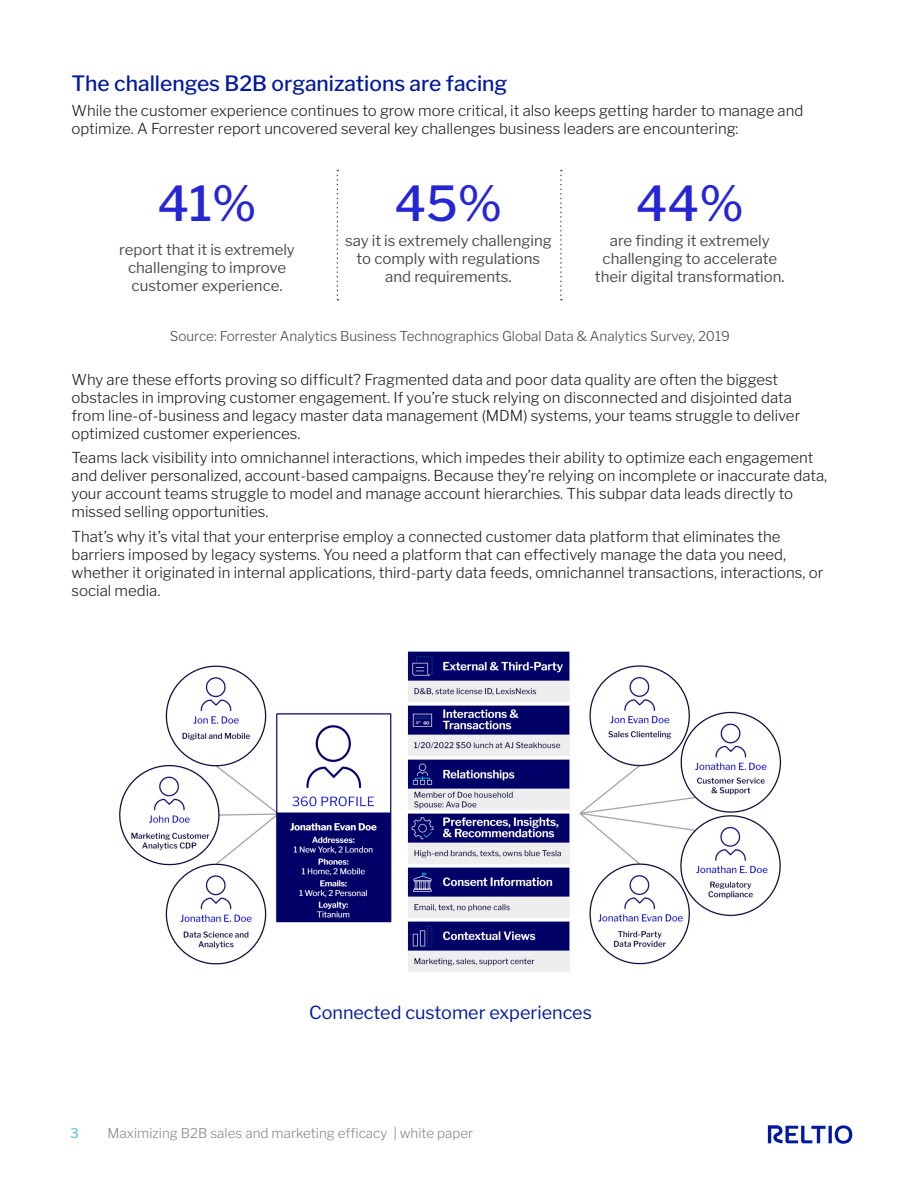
<style>
.page{position:relative;width:918px;height:1188px;background:#fff}
.page>*{position:absolute;margin:0;border:0;box-sizing:border-box;transform-origin:0 0}
.t1{font:500 48px "Libre Franklin";color:#2626d4}
.t2{font:500 21px "Libre Franklin";color:#00199f}
.t3{font:18px "Libre Franklin";color:#00199f}
.t4{font:300 15px/18px "Libre Franklin";color:#231f20}
.t5{font:15px/18px "Libre Franklin";color:#4b4c4d;text-align:center}
.t6{font:300 13.5px "Libre Franklin";color:#4b4c4d}
.t7{font:300 13.5px "Libre Franklin";color:#898a8e}
.t8{font:500 13.5px "Libre Franklin";color:#6cccdc}
</style>
<div class="page">
<svg style="left:768px;top:1125px;width:84px;height:19px"></svg>
<svg style="left:337px;top:170px;width:1px;height:130px"></svg>
<svg style="left:560px;top:170px;width:2px;height:130px"></svg>
<img style="left:119px;top:651px;width:663px;height:321px">
<p class="t2" style="left:72px;top:67px;width:437px">The challenges B2B organizations are facing</p>
<p class="t4" style="left:72px;top:100px;width:733px">While the customer experience continues to grow more critical, it also keeps getting harder to manage and optimize. A Forrester report uncovered several key challenges business leaders are encountering:</p>
<p class="t1" style="left:158px;top:166px;width:101px">41%</p>
<p class="t5" style="left:119px;top:239px;width:177px">report that it is extremely challenging to improve customer experience.</p>
<p class="t1" style="left:395px;top:166px;width:109px">45%</p>
<p class="t5" style="left:345px;top:230px;width:208px">say it is extremely challenging to comply with regulations and requirements.</p>
<p class="t1" style="left:636px;top:166px;width:109px">44%</p>
<p class="t5" style="left:595px;top:230px;width:191px">are finding it extremely challenging to accelerate their digital transformation.</p>
<p class="t6" style="left:170px;top:325px;width:562px">Source: Forrester Analytics Business Technographics Global Data &amp; Analytics Survey, 2019</p>
<p class="t4" style="left:72px;top:369px;width:730px">Why are these efforts proving so difficult? Fragmented data and poor data quality are often the biggest obstacles in improving customer engagement. If you’re stuck relying on disconnected and disjointed data from line-of-business and legacy master data management (MDM) systems, your teams struggle to deliver optimized customer experiences.</p>
<p class="t4" style="left:72px;top:448px;width:757px">Teams lack visibility into omnichannel interactions, which impedes their ability to optimize each engagement and deliver personalized, account-based campaigns. Because they’re relying on incomplete or inaccurate data, your account teams struggle to model and manage account hierarchies. This subpar data leads directly to missed selling opportunities.</p>
<p class="t4" style="left:72px;top:526px;width:753px">That’s why it’s vital that your enterprise employ a connected customer data platform that eliminates the barriers imposed by legacy systems. You need a platform that can effectively manage the data you need, whether it originated in internal applications, third-party data feeds, omnichannel transactions, interactions, or social media.</p>
<p class="t3" style="left:309px;top:998px;width:284px">Connected customer experiences</p>
<p class="t8" style="left:70px;top:1123px;width:10px">3</p>
<p class="t7" style="left:108px;top:1123px;width:367px">Maximizing B2B sales and marketing efficacy | white paper</p>
</div>
